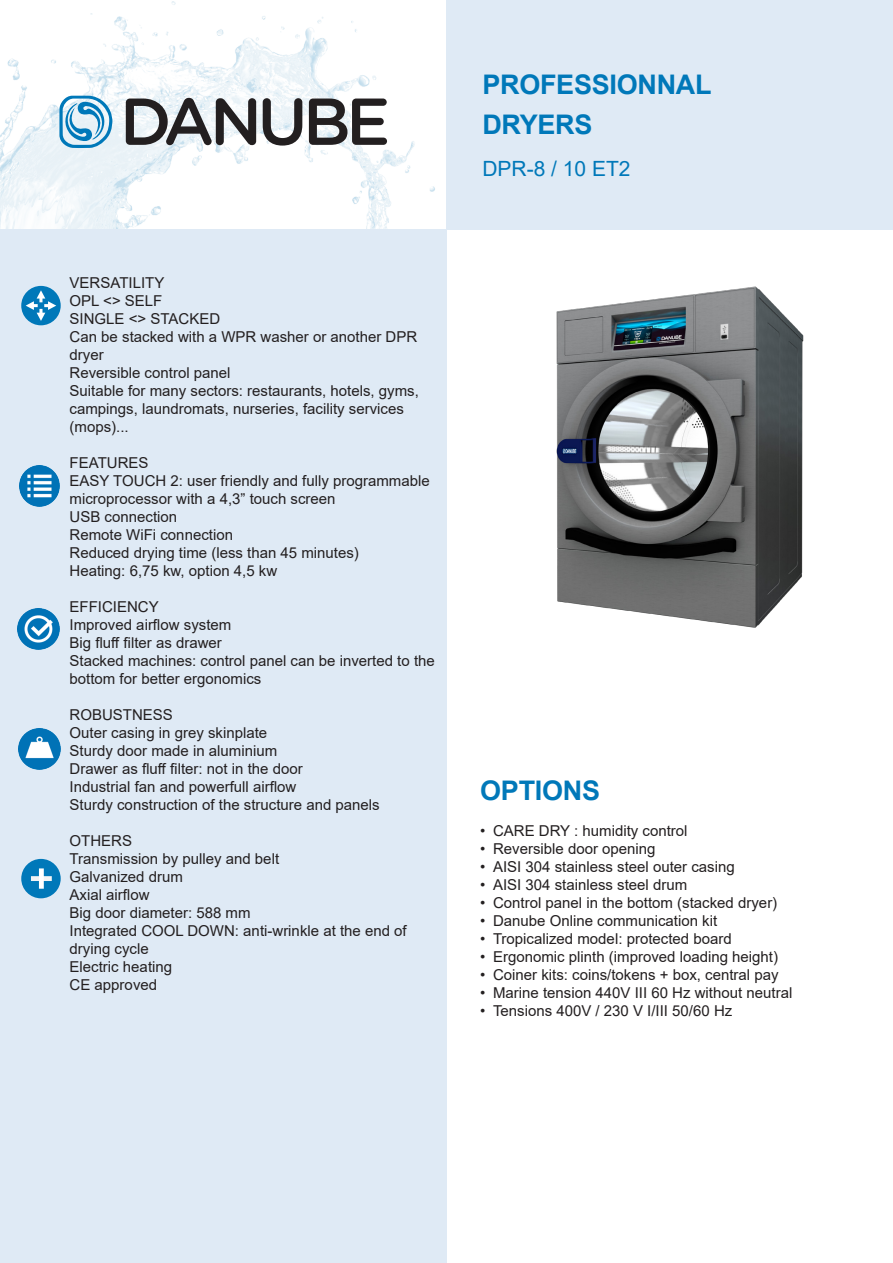
<style>
.page{position:relative;width:893px;height:1263px;background:#fff}
.page>*{position:absolute;margin:0;border:0;box-sizing:border-box;transform-origin:0 0}
.t1{font:700 27px "Arial";letter-spacing:-.01em;color:#0078b9}
.t2{font:21px "Arial";color:#0078b9}
.t3{font:15px/18px "Arial";color:#231f20}
</style>
<div class="page">
<img style="left:0;top:1px;width:435px;height:229px">
<div style="left:446px;top:0;width:447px;height:230px;background:#dfeaf5"></div>
<div style="left:0;top:230px;width:446px;height:1033px;background:#dfeaf5"></div>
<svg style="left:126px;top:98px;width:130px;height:47px"></svg>
<svg style="left:263px;top:98px;width:39px;height:48px"></svg>
<svg style="left:309px;top:99px;width:78px;height:46px"></svg>
<svg style="left:59px;top:96px;width:54px;height:52px;background:#8dc2de"></svg>
<div style="left:23px;top:287px;width:36px;height:37px;background:#0078b9;border-radius:50%"></div>
<div style="left:21px;top:286px;width:40px;height:39px;border:3px solid #0078b9;border-radius:50%"></div>
<svg style="left:26px;top:290px;width:30px;height:31px"></svg>
<div style="left:23px;top:860px;width:36px;height:37px;background:#0078b9;border-radius:50%"></div>
<div style="left:21px;top:859px;width:40px;height:39px;border:3px solid #0078b9;border-radius:50%"></div>
<div style="left:31px;top:876px;width:21px;height:5px;background:#f2f3f4"></div>
<div style="left:39px;top:868px;width:5px;height:21px;background:#fff"></div>
<img style="left:20px;top:466px;width:39px;height:40px">
<img style="left:18px;top:609px;width:41px;height:40px">
<img style="left:19px;top:728px;width:41px;height:41px">
<img style="left:556px;top:286px;width:248px;height:342px">
<p class="t3" style="left:70px;top:273px;width:96px">VERSATILITY</p>
<p class="t3" style="left:70px;top:291px;width:94px">OPL &lt;&gt; SELF</p>
<p class="t3" style="left:70px;top:309px;width:152px">SINGLE &lt;&gt; STACKED</p>
<p class="t3" style="left:70px;top:327px;width:349px">Can be stacked with a WPR washer or another DPR dryer</p>
<p class="t3" style="left:70px;top:363px;width:162px">Reversible control panel</p>
<p class="t3" style="left:70px;top:381px;width:351px">Suitable for many sectors: restaurants, hotels, gyms, campings, laundromats, nurseries, facility services (mops)...</p>
<p class="t3" style="left:70px;top:453px;width:80px">FEATURES</p>
<p class="t3" style="left:70px;top:471px;width:362px">EASY TOUCH 2: user friendly and fully programmable microprocessor with a 4,3” touch screen</p>
<p class="t3" style="left:70px;top:507px;width:109px">USB connection</p>
<p class="t3" style="left:70px;top:525px;width:165px">Remote WiFi connection</p>
<p class="t3" style="left:70px;top:543px;width:291px">Reduced drying time (less than 45 minutes)</p>
<p class="t3" style="left:70px;top:561px;width:209px">Heating: 6,75 kw, option 4,5 kw</p>
<p class="t3" style="left:70px;top:597px;width:91px">EFFICIENCY</p>
<p class="t3" style="left:70px;top:615px;width:163px">Improved airflow system</p>
<p class="t3" style="left:70px;top:633px;width:154px">Big fluff filter as drawer</p>
<p class="t3" style="left:70px;top:651px;width:367px">Stacked machines: control panel can be inverted to the bottom for better ergonomics</p>
<p class="t3" style="left:70px;top:705px;width:105px">ROBUSTNESS</p>
<p class="t3" style="left:70px;top:723px;width:199px">Outer casing in grey skinplate</p>
<p class="t3" style="left:70px;top:741px;width:209px">Sturdy door made in aluminium</p>
<p class="t3" style="left:70px;top:759px;width:235px">Drawer as fluff filter: not in the door</p>
<p class="t3" style="left:70px;top:777px;width:228px">Industrial fan and powerfull airflow</p>
<p class="t3" style="left:70px;top:795px;width:312px">Sturdy construction of the structure and panels</p>
<p class="t3" style="left:70px;top:831px;width:64px">OTHERS</p>
<p class="t3" style="left:70px;top:849px;width:211px">Transmission by pulley and belt</p>
<p class="t3" style="left:70px;top:867px;width:115px">Galvanized drum</p>
<p class="t3" style="left:70px;top:885px;width:82px">Axial airflow</p>
<p class="t3" style="left:70px;top:903px;width:182px">Big door diameter: 588 mm</p>
<p class="t3" style="left:70px;top:921px;width:339px">Integrated COOL DOWN: anti-wrinkle at the end of drying cycle</p>
<p class="t3" style="left:70px;top:957px;width:104px">Electric heating</p>
<p class="t3" style="left:70px;top:975px;width:89px">CE approved</p>
<p class="t1" style="left:482px;top:66px;width:231px">PROFESSIONNAL</p>
<p class="t1" style="left:482px;top:105px;width:112px">DRYERS</p>
<p class="t2" style="left:482px;top:155px;width:150px">DPR-8 / 10 ET2</p>
<p class="t1" style="left:480px;top:771px;width:121px">OPTIONS</p>
<p class="t3" style="left:480px;top:822px;width:209px">• CARE DRY : humidity control</p>
<p class="t3" style="left:480px;top:840px;width:177px">• Reversible door opening</p>
<p class="t3" style="left:480px;top:858px;width:256px">• AISI 304 stainless steel outer casing</p>
<p class="t3" style="left:480px;top:876px;width:209px">• AISI 304 stainless steel drum</p>
<p class="t3" style="left:480px;top:894px;width:299px">• Control panel in the bottom (stacked dryer)</p>
<p class="t3" style="left:480px;top:912px;width:239px">• Danube Online communication kit</p>
<p class="t3" style="left:480px;top:930px;width:253px">• Tropicalized model: protected board</p>
<p class="t3" style="left:480px;top:948px;width:299px">• Ergonomic plinth (improved loading height)</p>
<p class="t3" style="left:480px;top:966px;width:300px">• Coiner kits: coins/tokens + box, central pay</p>
<p class="t3" style="left:480px;top:984px;width:314px">• Marine tension 440V III 60 Hz without neutral</p>
<p class="t3" style="left:480px;top:1002px;width:254px">• Tensions 400V / 230 V I/III 50/60 Hz</p>
</div>
